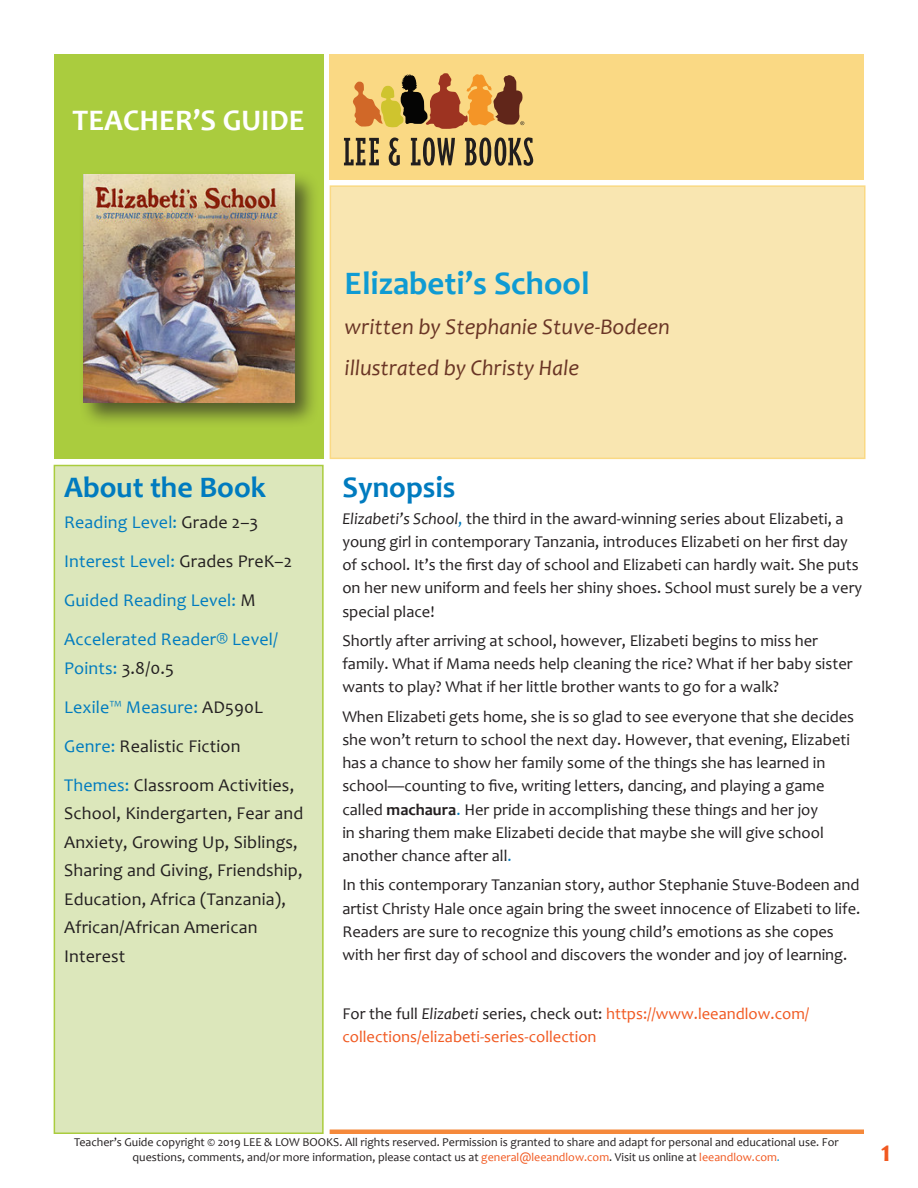
<style>
.page{position:relative;width:918px;height:1188px;background:#fff}
.page>*{position:absolute;margin:0;border:0;box-sizing:border-box;transform-origin:0 0}
.t1{font:700 33px "Candara";color:#0f9bd3}
.t2{font:700 30px "Candara";color:#fff}
.blue_running_heads{font:700 30px "Candara";color:#007bbf}
.Blue_Single_Column_H{font:700 30px "Candara";color:#007bbf}
.t3{font:700 30px "Candara";color:#f15921}
.t4{font:italic 22.5px "Candara";color:#6a3525}
.about_text{font:18px/28.5px "Candara";letter-spacing:.01em;color:#231f20}
.about_text-2{font:18px/28.5px "Candara";letter-spacing:.01em;color:#007bbf}
.text{font:16.5px/23.2px "Candara";color:#231f20}
.text-2{font:16.5px/23.2px "Candara";color:#f15921}
.t5{font:12px/14.4px "Candara";color:#231f20;text-align:center}
.s1{color:#231f20}
.s2{color:#007bbf}
.s3{font-style:italic}
.s4{font-weight:700}
.s5{font-style:italic;color:#231f20}
.s6{color:#f15921}
.s7{color:#0f9bd3}
</style>
<div class="page">
<hr style="left:330px;top:1130px;width:534px;height:4px;background:#f5893b">
<div style="left:330px;top:54px;width:534px;height:126px;background:#fad984"></div>
<svg style="left:344px;top:137px;width:189px;height:29px"></svg>
<svg style="left:353px;top:73px;width:171px;height:56px"></svg>
<div style="left:54px;top:54px;width:270px;height:405px;background:#aacc3e"></div>
<div style="left:54px;top:466px;width:269px;height:667px;background:#dce7bb"></div>
<div style="left:54px;top:465px;width:270px;height:669px;border:2px solid #aacc3e"></div>
<div style="left:330px;top:186px;width:535px;height:272px;background:#f9e6b1"></div>
<div style="left:330px;top:185px;width:536px;height:274px;border:2px solid #fad984"></div>
<div style="left:78px;top:169px;width:242px;height:259px;background:#231f20;opacity:.65"></div>
<img style="left:83px;top:174px;width:211px;height:228px">
<p class="t2" style="left:73px;top:101px;width:234px">TEACHER’S GUIDE</p>
<p class="t1" style="left:345px;top:262px;width:246px">Elizabeti’s School</p>
<p class="t4" style="left:345px;top:313px;width:327px">written by Stephanie Stuve-Bodeen</p>
<p class="t4" style="left:345px;top:353px;width:236px">illustrated by Christy Hale</p>
<p class="blue_running_heads" style="left:64px;top:468px;width:203px">About the Book</p>
<p class="about_text-2" style="left:64px;top:508px;width:196px">Reading Level: <span class="s1">Grade 2–3</span></p>
<p class="about_text-2" style="left:64px;top:547px;width:229px">Interest Level: <span class="s1">Grades PreK–2</span></p>
<p class="about_text-2" style="left:64px;top:586px;width:193px">Guided Reading Level: <span class="s1">M</span></p>
<p class="about_text-2" style="left:64px;top:625px;width:215px">Accelerated Reader® Level/<br>Points: <span class="s1">3.8/0.5</span></p>
<p class="about_text-2" style="left:64px;top:693px;width:200px">Lexile™ Measure: <span class="s1">AD590L</span></p>
<p class="about_text" style="left:64px;top:732px;width:178px"><span class="s2">Genre:</span> Realistic Fiction</p>
<p class="about_text" style="left:64px;top:771px;width:241px"><span class="s2">Themes:</span> Classroom Activities,<br>School, Kindergarten, Fear and<br>Anxiety, Growing Up, Siblings,<br>Sharing and Giving, Friendship,<br>Education, Africa (Tanzania),<br>African/African American<br>Interest</p>
<p class="Blue_Single_Column_H" style="left:342px;top:469px;width:115px">Synopsis</p>
<p class="text" style="left:342px;top:506px;width:521px"><span class="s3">Elizabeti’s School</span><span class="s2">,</span> the third in the award-winning series about Elizabeti, a young girl in contemporary Tanzania, introduces Elizabeti on her first day of school. It’s the first day of school and Elizabeti can hardly wait. She puts on her new uniform and feels her shiny shoes. School must surely be a very special place!</p>
<p class="text" style="left:342px;top:629px;width:512px">Shortly after arriving at school, however, Elizabeti begins to miss her family. What if Mama needs help cleaning the rice? What if her baby sister wants to play? What if her little brother wants to go for a walk?</p>
<p class="text" style="left:342px;top:704px;width:513px">When Elizabeti gets home, she is so glad to see everyone that she decides she won’t return to school the next day. However, that evening, Elizabeti has a chance to show her family some of the things she has learned in school—counting to five, writing letters, dancing, and playing a game called <span class="s4">machaura</span><span class="s2">.</span> Her pride in accomplishing these things and her joy<br>in sharing them make Elizabeti decide that maybe she will give school another chance after all<span class="s2">.</span></p>
<p class="text" style="left:342px;top:873px;width:520px">In this contemporary Tanzanian story, author Stephanie Stuve-Bodeen and artist Christy Hale once again bring the sweet innocence of Elizabeti to life.<br>Readers are sure to recognize this young child’s emotions as she copes with her first day of school and discovers the wonder and joy of learning.</p>
<p class="text-2" style="left:342px;top:1001px;width:468px"><span class="s1">For the full</span> <span class="s5">Elizabeti</span> <span class="s1">series, check out:</span> https://www.leeandlow.com/ collections/elizabeti-series-collection</p>
<p class="t5" style="left:74px;top:1135px;width:766px">Teacher’s Guide copyright © 2019 LEE &amp; LOW BOOKS. All rights reserved. Permission is granted to share and adapt for personal and educational use. For questions, comments, and/or more information, please contact us at <span class="s6">general@leeandlow.com</span>. Visit us online at <span class="s6">leeandlow.com</span><span class="s7">.</span></p>
<p class="t3" style="left:881px;top:1133px;width:12px">1</p>
</div>
